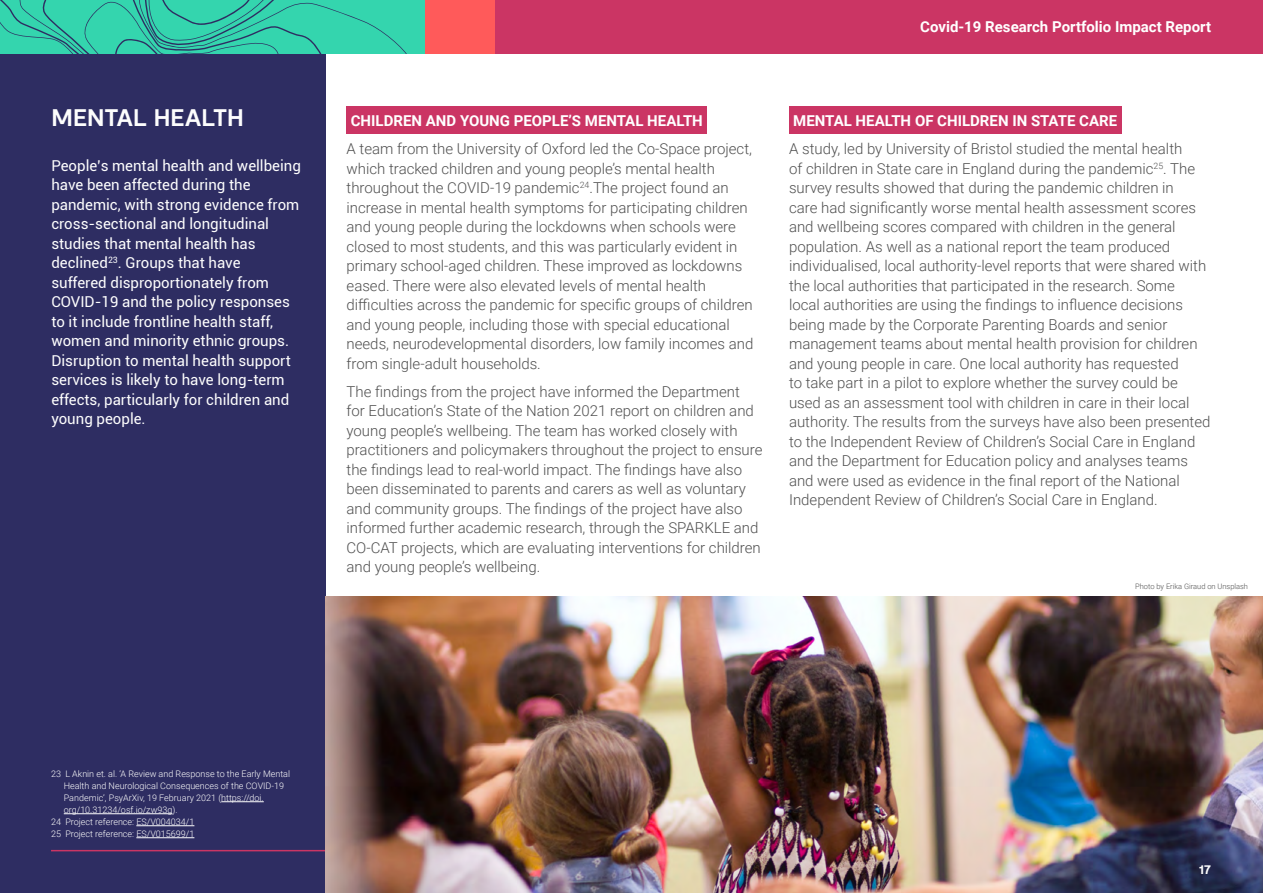
<style>
.page{position:relative;width:1263px;height:893px;background:#fff}
.page>*{position:absolute;margin:0;border:0;box-sizing:border-box;transform-origin:0 0}
.spotlight_main{font:700 24px "Moderat";letter-spacing:-.005em;color:#fdfdfd}
.body_copy{font:300 15px/19.5px "Roboto";color:#505050}
.body_copy-2{font:15px/19.5px "Roboto";color:#fdfdfd}
.case_study_head{font:700 15px "Roboto";color:#fff}
.t1{font:700 13.5px "Moderat";color:#fdfdfd}
.ref{font:300 9px/12px "Roboto";color:#fdfdfd}
.t2{font:300 7.5px "Roboto";color:#505050}
</style>
<div class="page">
<div style="left:0;top:53px;width:326px;height:840px;background:#2e2d62"></div>
<div style="left:478px;top:0;width:785px;height:53px;background:#cb3564"></div>
<svg style="left:0;top:0;width:425px;height:53px;background:#33c8a8"></svg>
<hr style="left:51px;top:850px;width:1160px;height:1px;background:#cb3564">
<div style="left:425px;top:0;width:69px;height:53px;background:#ff5a5a"></div>
<hr style="left:221px;top:801px;width:43px;height:1px;background:#fdfdfd">
<hr style="left:64px;top:813px;width:108px;height:1px;background:#fdfdfd">
<hr style="left:136px;top:825px;width:58px;height:1px;background:#fdfdfd">
<hr style="left:136px;top:837px;width:58px;height:1px;background:#fdfdfd">
<div style="left:347px;top:106px;width:360px;height:28px;background:#cb3564"></div>
<div style="left:789px;top:106px;width:332px;height:28px;background:#cb3564"></div>
<img style="left:325px;top:596px;width:938px;height:297px">
<p class="spotlight_main" style="left:51px;top:103px;width:194px">MENTAL HEALTH</p>
<p class="body_copy-2" style="left:51px;top:155px;width:251px">People’s mental health and wellbeing have been affected during the pandemic, with strong evidence from cross-sectional and longitudinal studies that mental health has declined<sup>23</sup>. Groups that have<br>suffered disproportionately from COVID-19 and the policy responses to it include frontline health staff, women and minority ethnic groups.<br>Disruption to mental health support services is likely to have long-term effects, particularly for children and young people.</p>
<p class="case_study_head" style="left:920px;top:16px;width:292px">Covid-19 Research Portfolio Impact Report</p>
<p class="case_study_head" style="left:351px;top:110px;width:354px">CHILDREN AND YOUNG PEOPLE’S MENTAL HEALTH</p>
<p class="body_copy" style="left:347px;top:139px;width:408px">A team from the University of Oxford led the Co-Space project, which tracked children and young people’s mental health throughout the COVID-19 pandemic<sup>24</sup>.The project found an increase in mental health symptoms for participating children and young people during the lockdowns when schools were closed to most students, and this was particularly evident in primary school-aged children. These improved as lockdowns eased. There were also elevated levels of mental health difficulties across the pandemic for specific groups of children and young people, including those with special educational needs, neurodevelopmental disorders, low family incomes and from single-adult households.</p>
<p class="body_copy" style="left:347px;top:381px;width:417px">The findings from the project have informed the Department<br>for Education’s State of the Nation 2021 report on children and young people’s wellbeing. The team has worked closely with practitioners and policymakers throughout the project to ensure the findings lead to real-world impact. The findings have also been disseminated to parents and carers as well as voluntary and community groups. The findings of the project have also informed further academic research, through the SPARKLE and CO-CAT projects, which are evaluating interventions for children and young people’s wellbeing.</p>
<p class="case_study_head" style="left:793px;top:110px;width:325px">MENTAL HEALTH OF CHILDREN IN STATE CARE</p>
<p class="body_copy" style="left:789px;top:139px;width:423px">A study, led by University of Bristol studied the mental health<br>of children in State care in England during the pandemic<sup>25</sup>. The survey results showed that during the pandemic children in<br>care had significantly worse mental health assessment scores and wellbeing scores compared with children in the general population. As well as a national report the team produced individualised, local authority-level reports that were shared with the local authorities that participated in the research. Some<br>local authorities are using the findings to influence decisions being made by the Corporate Parenting Boards and senior management teams about mental health provision for children and young people in care. One local authority has requested<br>to take part in a pilot to explore whether the survey could be used as an assessment tool with children in care in their local authority. The results from the surveys have also been presented to the Independent Review of Children’s Social Care in England and the Department for Education policy and analyses teams and were used as evidence in the final report of the National Independent Review of Children’s Social Care in England.</p>
<p class="t2" style="left:1135px;top:581px;width:114px">Photo by Erika Giraud on Unsplash</p>
<p class="ref" style="left:64px;top:767px;width:228px;text-indent:-13px">23 L Aknin et. al. ‘A Review and Response to the Early Mental Health and Neurological Consequences of the COVID-19<br>Pandemic’, PsyArXiv, 19 February 2021 (https://doi. org/10.31234/osf.io/zw93g).</p>
<p class="ref" style="left:51px;top:815px;width:145px">24 Project reference: ES/V004034/1</p>
<p class="ref" style="left:51px;top:827px;width:145px">25 Project reference: ES/V015699/1</p>
<p class="t1" style="left:1199px;top:861px;width:14px">17</p>
</div>
